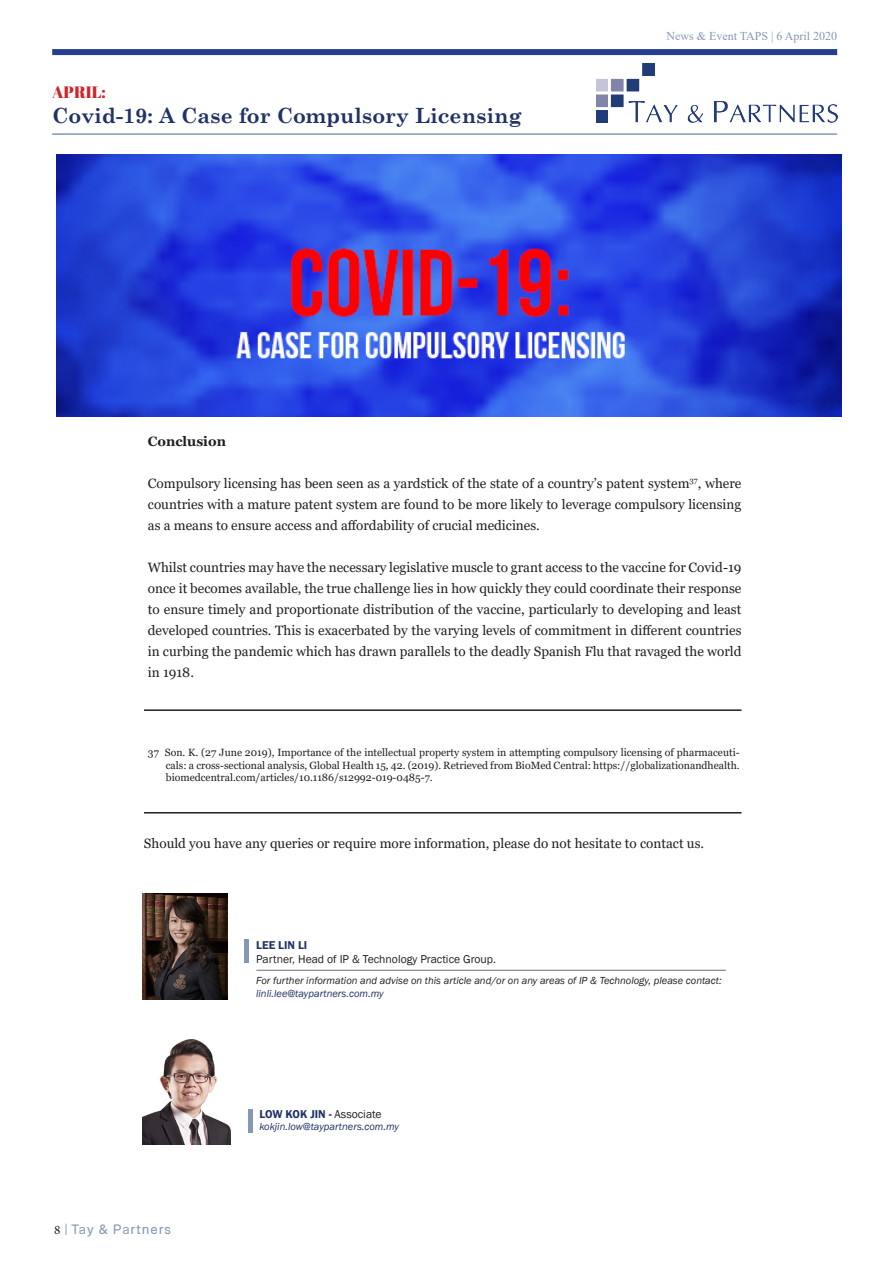
<style>
.page{position:relative;width:893px;height:1263px;background:#fff}
.page>*{position:absolute;margin:0;border:0;box-sizing:border-box;transform-origin:0 0}
.t1{font:700 21px "Century Schoolbook";color:#203266}
.t2{font:16.5px "Abril Fatface";color:#d1232a}
.t3{font:13.5px/21px "Georgia";color:#231f20;text-align:justify}
.t4{font:13.5px "Arco Perpetuo";letter-spacing:.075em;color:#8598b5}
.t5{font:700 13.5px "Georgia";color:#231f20}
.t6{font:12px "Times New Roman";color:#8598b5}
.t7{font:11.7px "Franklin Gothic";color:#231f20}
.t8{font:600 11.7px "Franklin Gothic";color:#203266}
.t9{font:10.5px/12.6px "Georgia";color:#231f20;text-align:justify}
.t10{font:italic 10.5px/12.6px "Franklin Gothic";color:#231f20}
.t11{font:italic 10.5px "Franklin Gothic";color:#203266}
.s1{color:#203266}
.s2{font-family:"Arno Pro";color:#231f20}
.s3{color:#231f20}
.s4{font-weight:400;color:#231f20}
</style>
<div class="page">
<img style="left:596px;top:63px;width:241px;height:60px">
<hr style="left:52px;top:133px;width:785px;height:2px;background:#8598b5">
<div style="left:52px;top:49px;width:785px;height:6px;background:#253f8e"></div>
<img style="left:142px;top:1039px;width:88px;height:105px">
<div style="left:248px;top:1109px;width:5px;height:24px;background:#8598b5"></div>
<hr style="left:256px;top:970px;width:470px;height:1px;background:#6c6d70">
<img style="left:142px;top:893px;width:85px;height:107px">
<hr style="left:244px;top:939px;width:4px;height:24px;background:#8598b5">
<img style="left:56px;top:154px;width:785px;height:262px">
<hr style="left:144px;top:709px;width:597px;height:2px;background:#231f20">
<hr style="left:144px;top:812px;width:597px;height:1px;background:#231f20">
<p class="t2" style="left:52px;top:80px;width:55px">APRIL:</p>
<h1 class="t1" style="left:52px;top:99px;width:471px">Covid-19: A Case for Compulsory Licensing</h1>
<p class="t6" style="left:666px;top:28px;width:172px">News &amp; Event TAPS | 6 April 2020</p>
<p class="t5" style="left:148px;top:432px;width:80px">Conclusion</p>
<p class="t3" style="left:148px;top:473px;width:595px">Compulsory licensing has been seen as a yardstick of the state of a country’s patent system<sup>37</sup>, where countries with a mature patent system are found to be more likely to leverage compulsory licensing as a means to ensure access and affordability of crucial medicines.</p>
<p class="t3" style="left:148px;top:557px;width:595px">Whilst countries may have the necessary legislative muscle to grant access to the vaccine for Covid-19 once it becomes available, the true challenge lies in how quickly they could coordinate their response to ensure timely and proportionate distribution of the vaccine, particularly to developing and least developed countries. This is exacerbated by the varying levels of commitment in different countries in curbing the pandemic which has drawn parallels to the deadly Spanish Flu that ravaged the world in 1918.</p>
<p class="t9" style="left:166px;top:746px;width:575px;text-indent:-18px">37 Son. K. (27 June 2019), Importance of the intellectual property system in attempting compulsory licensing of pharmaceuti&shy;cals: a cross-sectional analysis, Global Health 15, 42. (2019). Retrieved from BioMed Central: https://globalizationandhealth. biomedcentral.com/articles/10.1186/s12992-019-0485-7.</p>
<p class="t3" style="left:144px;top:833px;width:562px">Should you have any queries or require more information, please do not hesitate to contact us.</p>
<p class="t8" style="left:256px;top:937px;width:53px">LEE LIN LI</p>
<p class="t7" style="left:256px;top:951px;width:241px">Partner, Head of IP &amp; Technology Practice Group.</p>
<p class="t10" style="left:256px;top:975px;width:467px">For further information and advise on this article and/or on any areas of IP &amp; Technology, please contact: <span class="s1">linli.lee@taypartners.com.my</span></p>
<p class="t4" style="left:54px;top:1222px;width:118px"><span class="s2">8</span> | Tay &amp; Partners</p>
<p class="t8" style="left:259px;top:1107px;width:124px">LOW KOK JIN <span class="s3">-</span> <span class="s4">Associate</span></p>
<p class="t11" style="left:259px;top:1120px;width:141px">kokjin.low@taypartners.com.my</p>
</div>
